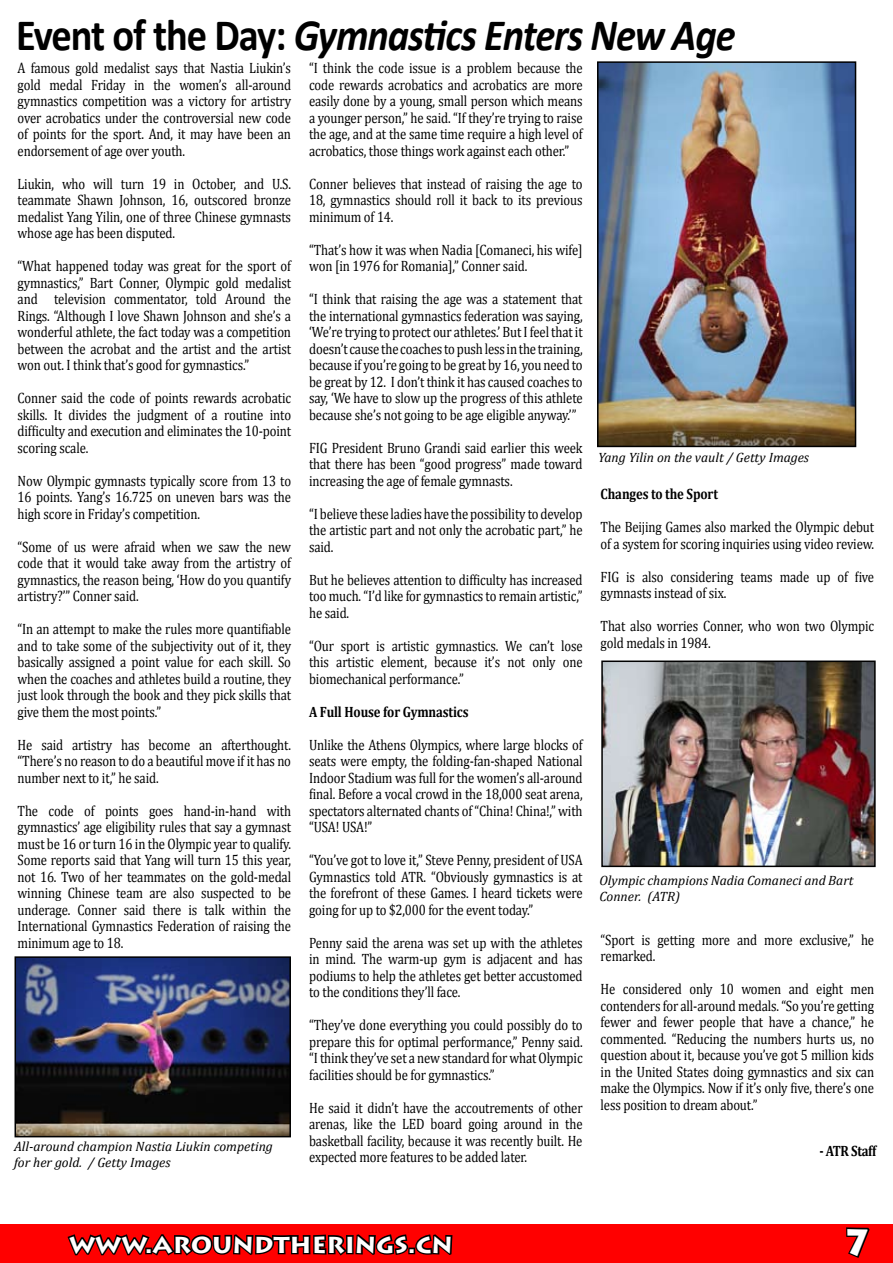
<style>
.page{position:relative;width:893px;height:1263px;background:#fff}
.page>*{position:absolute;margin:0;border:0;box-sizing:border-box;transform-origin:0 0}
.t1{font:italic 700 45px "Calibri";letter-spacing:-.025em;color:#000;scale:.9 1}
.t2{font:700 27px "Lithos Pro";color:#fff}
.t3{font:15px/16.5px "Cambria";letter-spacing:-.01em;color:#000;text-align:justify;scale:.85 1}
.t4{font:700 15px "Cambria";letter-spacing:-.01em;color:#000;scale:.85 1}
.t5{font:italic 13.5px/16.2px "Cambria";color:#000}
.s1{font-style:normal}
</style>
<div class="page">
<div style="left:0;top:1224px;width:893px;height:39px;background:#f00"></div>
<svg style="left:67px;top:1234px;width:386px;height:22px"></svg>
<img style="left:18px;top:959px;width:270px;height:175px">
<div style="left:15px;top:956px;width:276px;height:181px;border:2px solid #000"></div>
<img style="left:600px;top:64px;width:253px;height:380px">
<div style="left:597px;top:61px;width:259px;height:386px;border:2px solid #000"></div>
<img style="left:604px;top:663px;width:269px;height:201px">
<div style="left:601px;top:660px;width:275px;height:207px;border:2px solid #000"></div>
<svg style="left:846px;top:1227px;width:24px;height:31px"></svg>
<h1 class="t1" style="left:16px;top:7px;width:801px"><span class="s1">Event of the Day:</span> Gymnastics Enters New Age</h1>
<p class="t3" style="left:309px;top:60px;width:323px">“I think the code issue is a problem because the code rewards acrobatics and acrobatics are more easily done by a young, small person which means a younger person,” he said. “If they’re trying to raise the age, and at the same time require a high level of acrobatics, those things work against each other.”</p>
<p class="t3" style="left:309px;top:175px;width:323px">Conner believes that instead of raising the age to 18, gymnastics should roll it back to its previous minimum of 14.</p>
<p class="t3" style="left:309px;top:241px;width:323px">“That’s how it was when Nadia [Comaneci, his wife] won [in 1976 for Romania],” Conner said.</p>
<p class="t3" style="left:309px;top:291px;width:323px">“I think that raising the age was a statement that the international gymnastics federation was saying, ‘We’re trying to protect our athletes.’ But I feel that it doesn’t cause the coaches to push less in the training, because if you’re going to be great by 16, you need to be great by 12. I don’t think it has caused coaches to say, ‘We have to slow up the progress of this athlete because she’s not going to be age eligible anyway.’”</p>
<p class="t3" style="left:309px;top:439px;width:323px">FIG President Bruno Grandi said earlier this week that there has been “good progress” made toward increasing the age of female gymnasts.</p>
<p class="t3" style="left:309px;top:505px;width:323px">“I believe these ladies have the possibility to develop the artistic part and not only the acrobatic part,” he said.</p>
<p class="t3" style="left:309px;top:571px;width:323px">But he believes attention to difficulty has increased too much. “I’d like for gymnastics to remain artistic,” he said.</p>
<p class="t3" style="left:309px;top:637px;width:323px">“Our sport is artistic gymnastics. We can’t lose this artistic element, because it’s not only one biomechanical performance.”</p>
<p class="t4" style="left:309px;top:702px;width:189px">A Full House for Gymnastics</p>
<p class="t3" style="left:309px;top:736px;width:323px">Unlike the Athens Olympics, where large blocks of seats were empty, the folding-fan-shaped National Indoor Stadium was full for the women’s all-around final. Before a vocal crowd in the 18,000 seat arena, spectators alternated chants of “China! China!,” with “USA! USA!”</p>
<p class="t3" style="left:309px;top:852px;width:323px">“You’ve got to love it,” Steve Penny, president of USA Gymnastics told ATR. “Obviously gymnastics is at the forefront of these Games. I heard tickets were going for up to $2,000 for the event today.”</p>
<p class="t3" style="left:309px;top:934px;width:323px">Penny said the arena was set up with the athletes in mind. The warm-up gym is adjacent and has podiums to help the athletes get better accustomed to the conditions they’ll face.</p>
<p class="t3" style="left:309px;top:1017px;width:323px">“They’ve done everything you could possibly do to prepare this for optimal performance,” Penny said. “I think they’ve set a new standard for what Olympic facilities should be for gymnastics.”</p>
<p class="t3" style="left:309px;top:1099px;width:323px">He said it didn’t have the accoutrements of other arenas, like the LED board going around in the basketball facility, because it was recently built. He expected more features to be added later.</p>
<p class="t3" style="left:18px;top:60px;width:323px">A famous gold medalist says that Nastia Liukin’s gold medal Friday in the women’s all-around gymnastics competition was a victory for artistry over acrobatics under the controversial new code of points for the sport. And, it may have been an endorsement of age over youth.</p>
<p class="t3" style="left:18px;top:175px;width:323px">Liukin, who will turn 19 in October, and U.S. teammate Shawn Johnson, 16, outscored bronze medalist Yang Yilin, one of three Chinese gymnasts whose age has been disputed.</p>
<p class="t3" style="left:18px;top:258px;width:323px">“What happened today was great for the sport of gymnastics,” Bart Conner, Olympic gold medalist and television commentator, told Around the Rings. “Although I love Shawn Johnson and she’s a wonderful athlete, the fact today was a competition between the acrobat and the artist and the artist won out. I think that’s good for gymnastics.”</p>
<p class="t3" style="left:18px;top:390px;width:323px">Conner said the code of points rewards acrobatic skills. It divides the judgment of a routine into difficulty and execution and eliminates the 10-point scoring scale.</p>
<p class="t3" style="left:18px;top:472px;width:323px">Now Olympic gymnasts typically score from 13 to 16 points. Yang’s 16.725 on uneven bars was the high score in Friday’s competition.</p>
<p class="t3" style="left:18px;top:538px;width:323px">“Some of us were afraid when we saw the new code that it would take away from the artistry of gymnastics, the reason being, ‘How do you quantify artistry?’” Conner said.</p>
<p class="t3" style="left:18px;top:621px;width:323px">“In an attempt to make the rules more quantifiable and to take some of the subjectivity out of it, they basically assigned a point value for each skill. So when the coaches and athletes build a routine, they just look through the book and they pick skills that give them the most points.”</p>
<p class="t3" style="left:18px;top:736px;width:323px">He said artistry has become an afterthought. “There’s no reason to do a beautiful move if it has no number next to it,” he said.</p>
<p class="t3" style="left:18px;top:802px;width:323px">The code of points goes hand-in-hand with gymnastics’ age eligibility rules that say a gymnast must be 16 or turn 16 in the Olympic year to qualify.<br>Some reports said that Yang will turn 15 this year, not 16. Two of her teammates on the gold-medal winning Chinese team are also suspected to be underage. Conner said there is talk within the International Gymnastics Federation of raising the minimum age to 18.</p>
<p class="t5" style="left:598px;top:449px;width:212px">Yang Yilin on the vault / Getty Images</p>
<p class="t4" style="left:601px;top:485px;width:140px">Changes to the Sport</p>
<p class="t3" style="left:601px;top:519px;width:323px">The Beijing Games also marked the Olympic debut of a system for scoring inquiries using video review.</p>
<p class="t3" style="left:601px;top:568px;width:323px">FIG is also considering teams made up of five gymnasts instead of six.</p>
<p class="t3" style="left:601px;top:618px;width:323px">That also worries Conner, who won two Olympic gold medals in 1984.</p>
<p class="t5" style="left:599px;top:872px;width:256px">Olympic champions Nadia Comaneci and Bart<br>Conner. (ATR)</p>
<p class="t3" style="left:601px;top:931px;width:323px">“Sport is getting more and more exclusive,” he remarked.</p>
<p class="t3" style="left:601px;top:981px;width:323px">He considered only 10 women and eight men contenders for all-around medals. “So you’re getting fewer and fewer people that have a chance,” he commented. “Reducing the numbers hurts us, no question about it, because you’ve got 5 million kids in the United States doing gymnastics and six can make the Olympics. Now if it’s only five, there’s one less position to dream about.”</p>
<p class="t5" style="left:14px;top:1137px;width:260px">All-around champion Nastia Liukin competing for her gold. / Getty Images</p>
<p class="t4" style="left:819px;top:1142px;width:68px">- ATR Staff</p>
<h2 class="t2" style="left:69px;top:1227px;width:385px">WWW.AROUNDTHERINGS.CN</h2>
</div>
